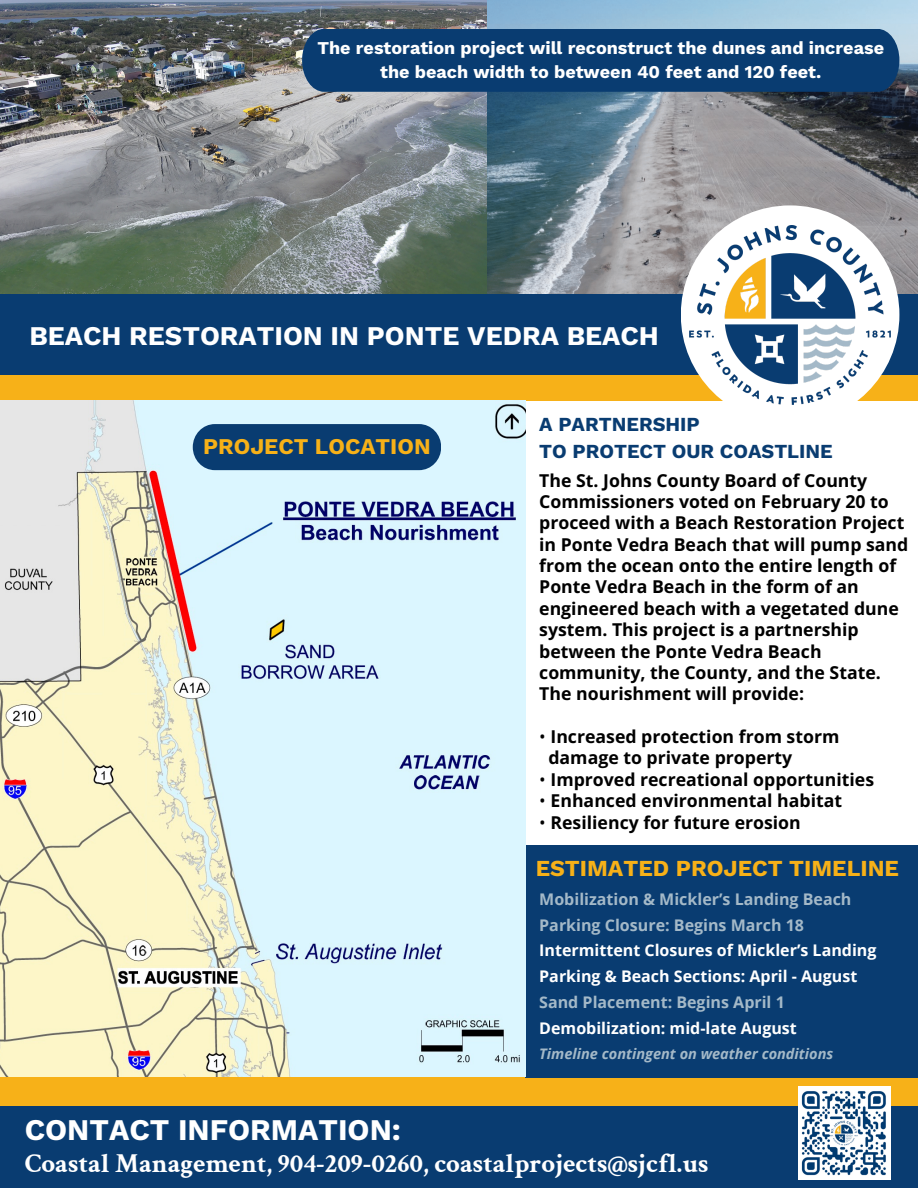
<style>
.page{position:relative;width:918px;height:1188px;background:#fff}
.page>*{position:absolute;margin:0;border:0;box-sizing:border-box;transform-origin:0 0}
.t1{font:700 30px "Work Sans";color:#fff}
.t2{font:700 27px "Crimson Text";color:#fff}
.t3{font:700 27px "Work Sans";color:#fff}
.t4{font:700 22.95px "Work Sans";color:#f7b118}
.t5{font:700 22.5px "Work Sans";color:#f7b118}
.t6{font:700 19.95px/27px "Work Sans";color:#093c71}
.t7{font:700 18px/24.8px "Work Sans";color:#fff;text-align:center}
.t8{font:700 17.7px/21.3px "Open Sans";color:#000}
.t9{font:700 16.05px/25.8px "Open Sans";color:#fff}
.t10{font:700 16.05px/25.8px "Open Sans";color:#a4b9c8}
.t11{font:italic 700 14.55px "Open Sans";color:#a4b9c8}
.s1{font-weight:400}
</style>
<div class="page">
<div style="left:0;top:1096px;width:918px;height:92px;background:#093c71"></div>
<div style="left:0;top:1077px;width:918px;height:29px;background:#f7b118"></div>
<div style="left:0;top:372px;width:918px;height:29px;background:#f7b118"></div>
<img style="left:487px;top:0;width:431px;height:295px">
<img style="left:0;top:0;width:487px;height:295px">
<div style="left:0;top:295px;width:918px;height:80px;background:#093c71"></div>
<div style="left:525px;top:845px;width:393px;height:232px;background:#093c71"></div>
<div style="left:681px;top:205px;width:218px;height:219px;background:#fff;border-radius:50%"></div>
<img style="left:689px;top:225px;width:202px;height:179px">
<img style="left:0;top:401px;width:526px;height:676px">
<div style="left:193px;top:424px;width:248px;height:46px;background:#093c71;border-radius:23px"></div>
<div style="left:302px;top:29px;width:597px;height:63px;background:#093c71"></div>
<img style="left:798px;top:1086px;width:93px;height:93px">
<p class="t7" style="left:317px;top:35px;width:568px">The restoration project will reconstruct the dunes and increase the beach width to between 40 feet and 120 feet.</p>
<p class="t3" style="left:29px;top:320px;width:631px">BEACH RESTORATION IN PONTE VEDRA BEACH</p>
<h2 class="t5" style="left:203px;top:434px;width:229px">PROJECT LOCATION</h2>
<p class="t6" style="left:539px;top:410px;width:295px">A PARTNERSHIP<br>TO PROTECT OUR COASTLINE</p>
<p class="t8" style="left:539px;top:469px;width:371px">The St. Johns County Board of County Commissioners voted on February 20 to proceed with a Beach Restoration Project in Ponte Vedra Beach that will pump sand from the ocean onto the entire length of Ponte Vedra Beach in the form of an engineered beach with a vegetated dune system. This project is a partnership between the Ponte Vedra Beach community, the County, and the State.<br>The nourishment will provide:</p>
<p class="t8" style="left:539px;top:726px;width:302px"><span class="s1">•</span> Increased protection from storm</p>
<p class="t8" style="left:548px;top:747px;width:245px">damage to private property</p>
<h4 class="t8" style="left:539px;top:768px;width:336px"><span class="s1">•</span> Improved recreational opportunities</h4>
<p class="t8" style="left:539px;top:790px;width:304px"><span class="s1">•</span> Enhanced environmental habitat</p>
<p class="t8" style="left:539px;top:811px;width:263px"><span class="s1">•</span> Resiliency for future erosion</p>
<p class="t4" style="left:536px;top:855px;width:365px">ESTIMATED PROJECT TIMELINE</p>
<p class="t10" style="left:539px;top:886px;width:314px">Mobilization &amp; Mickler’s Landing Beach<br>Parking Closure: Begins March 18</p>
<p class="t9" style="left:539px;top:937px;width:339px">Intermittent Closures of Mickler’s Landing<br>Parking &amp; Beach Sections: April - August</p>
<p class="t10" style="left:539px;top:989px;width:247px">Sand Placement: Begins April 1</p>
<h1 class="t9" style="left:539px;top:1015px;width:259px">Demobilization: mid-late August</h1>
<h3 class="t11" style="left:539px;top:1043px;width:296px">Timeline contingent on weather conditions</h3>
<h5 class="t1" style="left:25px;top:1112px;width:378px">CONTACT INFORMATION:</h5>
<p class="t2" style="left:25px;top:1146px;width:685px">Coastal Management, 904-209-0260, coastalprojects@sjcfl.us</p>
</div>
